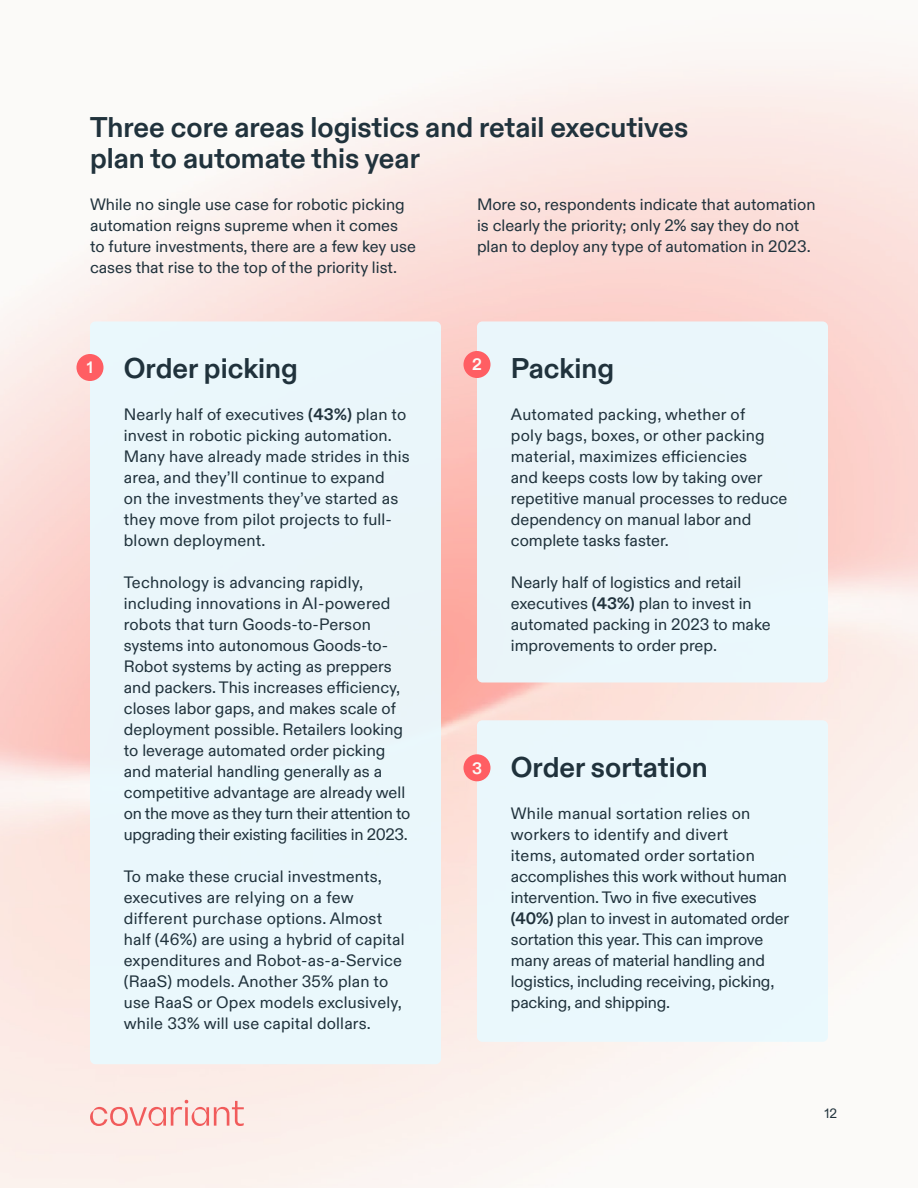
<style>
.page{position:relative;width:918px;height:1188px;background:#fff}
.page>*{position:absolute;margin:0;border:0;box-sizing:border-box;transform-origin:0 0}
.t1{font:700 28.5px/31.5px "ABC Diatype";color:#20323c}
.body{font:16.5px/21px "ABC Diatype";color:#20323c}
._2-graph_s{font:700 16.5px "ABC Diatype";color:#fbfaf8}
.t2{font:13.5px "ABC Diatype";color:#20323c}
.s1{font-weight:700}
</style>
<div class="page">
<div style="left:90px;top:321px;width:351px;height:743px;background:#eaf9fe;border-radius:5px"></div>
<div style="left:477px;top:321px;width:351px;height:362px;background:#eaf9fe;border-radius:5px"></div>
<div style="left:477px;top:720px;width:351px;height:322px;background:#eaf9fe;border-radius:5px"></div>
<div style="left:76px;top:354px;width:28px;height:27px;background:#ff5e63;border-radius:50%"></div>
<div style="left:463px;top:351px;width:28px;height:27px;background:#ff5e63;border-radius:50%"></div>
<div style="left:463px;top:754px;width:28px;height:27px;background:#ff5e63;border-radius:50%"></div>
<svg style="left:90px;top:1100px;width:154px;height:26px;background:#f8cbc7"></svg>
<p class="t1" style="left:90px;top:112px;width:600px">Three core areas logistics and retail executives plan to automate this year</p>
<p class="body" style="left:90px;top:194px;width:328px">While no single use case for robotic picking automation reigns supreme when it comes to future investments, there are a few key use cases that rise to the top of the priority list.</p>
<p class="body" style="left:477px;top:194px;width:340px">More so, respondents indicate that automation is clearly the priority; only 2% say they do not plan to deploy any type of automation in 2023.</p>
<p class="t1" style="left:124px;top:354px;width:176px">Order picking</p>
<p class="body" style="left:124px;top:404px;width:287px">Nearly half of executives <span class="s1">(43%)</span> plan to invest in robotic picking automation.<br>Many have already made strides in this area, and they’ll continue to expand<br>on the investments they’ve started as they move from pilot projects to full&shy;blown deployment.</p>
<p class="body" style="left:124px;top:572px;width:288px">Technology is advancing rapidly, including innovations in AI-powered robots that turn Goods-to-Person systems into autonomous Goods-to-Robot systems by acting as preppers and packers. This increases efficiency, closes labor gaps, and makes scale of deployment possible. Retailers looking to leverage automated order picking and material handling generally as a competitive advantage are already well on the move as they turn their attention to upgrading their existing facilities in 2023.</p>
<p class="body" style="left:124px;top:866px;width:282px">To make these crucial investments, executives are relying on a few different purchase options. Almost half (46%) are using a hybrid of capital expenditures and Robot-as-a-Service (RaaS) models. Another 35% plan to use RaaS or Opex models exclusively, while 33% will use capital dollars.</p>
<p class="_2-graph_s" style="left:87px;top:358px;width:8px">1</p>
<p class="_2-graph_s" style="left:472px;top:355px;width:11px">2</p>
<p class="_2-graph_s" style="left:472px;top:758px;width:11px">3</p>
<p class="t1" style="left:511px;top:354px;width:105px">Packing</p>
<p class="body" style="left:511px;top:404px;width:278px">Automated packing, whether of<br>poly bags, boxes, or other packing material, maximizes efficiencies<br>and keeps costs low by taking over repetitive manual processes to reduce dependency on manual labor and complete tasks faster.</p>
<p class="body" style="left:511px;top:572px;width:261px">Nearly half of logistics and retail executives <span class="s1">(43%)</span> plan to invest in automated packing in 2023 to make improvements to order prep.</p>
<p class="t1" style="left:511px;top:753px;width:198px">Order sortation</p>
<p class="body" style="left:511px;top:803px;width:280px">While manual sortation relies on workers to identify and divert<br>items, automated order sortation accomplishes this work without human intervention. Two in five executives <span class="s1">(40%)</span> plan to invest in automated order sortation this year. This can improve many areas of material handling and logistics, including receiving, picking, packing, and shipping.</p>
<p class="t2" style="left:825px;top:1105px;width:14px">12</p>
</div>
